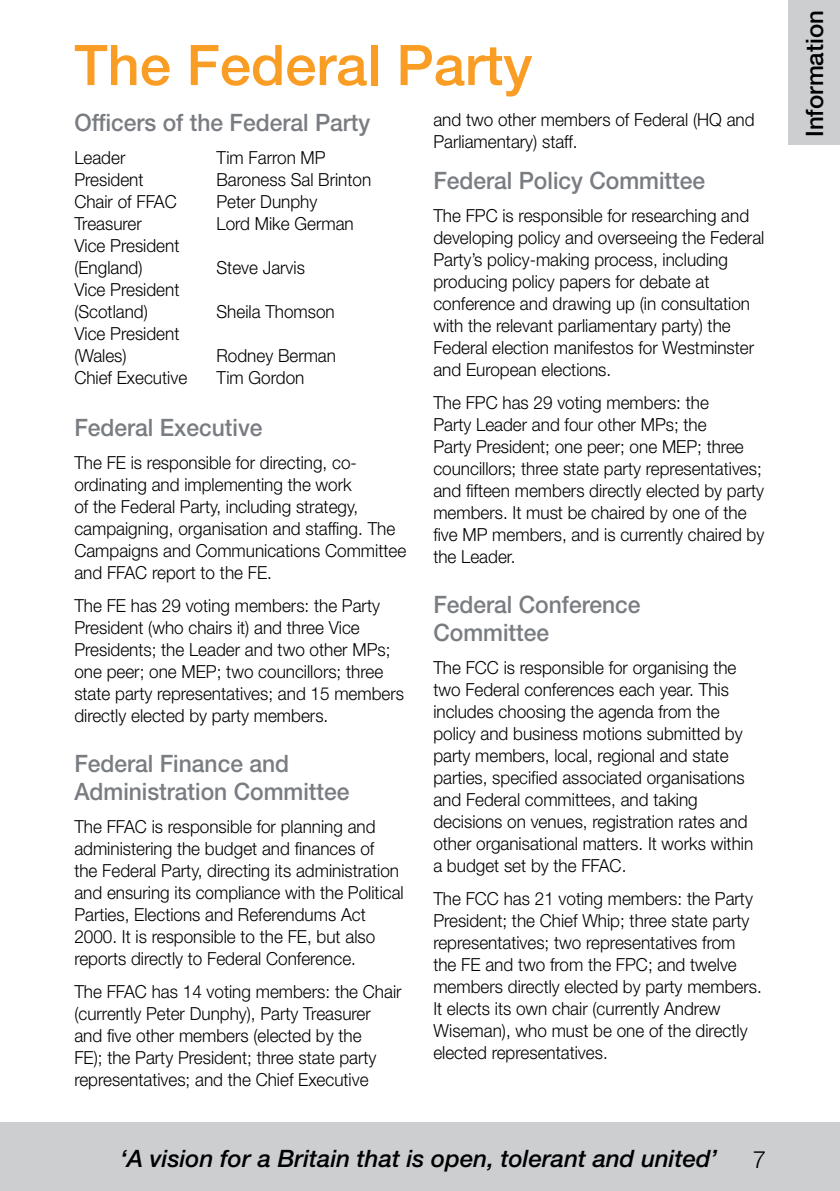
<style>
.page{position:relative;width:840px;height:1191px;background:#fff}
.page>*{position:absolute;margin:0;border:0;box-sizing:border-box;transform-origin:0 0}
.t1{font:500 56px "Helvetica Neue LT Std";color:#fa9d24}
.t2{font:500 24px/28px "Helvetica Neue LT Std";color:#797d82;scale:.95 1}
.t3{font:italic 500 24px "Helvetica Neue LT Std";color:#000}
.t4{font:500 24px "Helvetica Neue LT Std";color:#000}
.t5{font:300 24px "Helvetica Neue LT Std";color:#000}
.t6{font:300 18px/22px "Helvetica Neue LT Std";color:#000;scale:.95 1}
</style>
<div class="page">
<div style="left:788px;top:0;width:51px;height:144px;background:#ccced0"></div>
<div style="left:0;top:1123px;width:839px;height:68px;background:#ccced0"></div>
<h1 class="t1" style="left:74px;top:32px;width:459px">The Federal Party</h1>
<p class="t6" style="left:433px;top:108px;width:339px">and two other members of Federal (HQ and<br>Parliamentary) staff.</p>
<h2 class="t2" style="left:433px;top:166px;width:287px">Federal Policy Committee</h2>
<p class="t6" style="left:433px;top:204px;width:350px">The FPC is responsible for researching and developing policy and overseeing the Federal Party’s policy-making process, including producing policy papers for debate at conference and drawing up (in consultation with the relevant parliamentary party) the Federal election manifestos for Westminster and European elections.</p>
<p class="t6" style="left:433px;top:391px;width:350px">The FPC has 29 voting members: the<br>Party Leader and four other MPs; the<br>Party President; one peer; one MEP; three councillors; three state party representatives; and fifteen members directly elected by party members. It must be chaired by one of the five MP members, and is currently chaired by the Leader.</p>
<h2 class="t2" style="left:433px;top:590px;width:219px">Federal Conference<br>Committee</h2>
<p class="t6" style="left:433px;top:656px;width:338px">The FCC is responsible for organising the two Federal conferences each year. This includes choosing the agenda from the policy and business motions submitted by party members, local, regional and state parties, specified associated organisations and Federal committees, and taking decisions on venues, registration rates and other organisational matters. It works within a budget set by the FFAC.</p>
<p class="t6" style="left:433px;top:887px;width:347px">The FCC has 21 voting members: the Party President; the Chief Whip; three state party representatives; two representatives from the FE and two from the FPC; and twelve members directly elected by party members.<br>It elects its own chair (currently Andrew Wiseman), who must be one of the directly elected representatives.</p>
<h2 class="t2" style="left:74px;top:108px;width:313px">Officers of the Federal Party</h2>
<p class="t6" style="left:74px;top:146px;width:55px">Leader</p>
<p class="t6" style="left:216px;top:146px;width:116px">Tim Farron MP</p>
<p class="t6" style="left:74px;top:168px;width:74px">President</p>
<p class="t6" style="left:216px;top:168px;width:164px">Baroness Sal Brinton</p>
<p class="t6" style="left:74px;top:190px;width:109px">Chair of FFAC</p>
<p class="t6" style="left:216px;top:190px;width:108px">Peter Dunphy</p>
<p class="t6" style="left:74px;top:212px;width:73px">Treasurer</p>
<p class="t6" style="left:216px;top:212px;width:146px">Lord Mike German</p>
<p class="t6" style="left:74px;top:234px;width:112px">Vice President (England)</p>
<p class="t6" style="left:216px;top:256px;width:95px">Steve Jarvis</p>
<p class="t6" style="left:74px;top:278px;width:112px">Vice President (Scotland)</p>
<p class="t6" style="left:216px;top:300px;width:126px">Sheila Thomson</p>
<p class="t6" style="left:74px;top:322px;width:112px">Vice President (Wales)</p>
<p class="t6" style="left:216px;top:344px;width:127px">Rodney Berman</p>
<p class="t6" style="left:74px;top:366px;width:120px">Chief Executive</p>
<p class="t6" style="left:216px;top:366px;width:94px">Tim Gordon</p>
<h2 class="t2" style="left:74px;top:413px;width:199px">Federal Executive</h2>
<p class="t6" style="left:74px;top:451px;width:351px">The FE is responsible for directing, co&shy;ordinating and implementing the work<br>of the Federal Party, including strategy, campaigning, organisation and staffing. The Campaigns and Communications Committee and FFAC report to the FE.</p>
<p class="t6" style="left:74px;top:594px;width:348px">The FE has 29 voting members: the Party President (who chairs it) and three Vice Presidents; the Leader and two other MPs; one peer; one MEP; two councillors; three state party representatives; and 15 members directly elected by party members.</p>
<h2 class="t2" style="left:74px;top:749px;width:291px">Federal Finance and<br>Administration Committee</h2>
<p class="t6" style="left:74px;top:815px;width:348px">The FFAC is responsible for planning and administering the budget and finances of<br>the Federal Party, directing its administration and ensuring its compliance with the Political Parties, Elections and Referendums Act 2000. It is responsible to the FE, but also reports directly to Federal Conference.</p>
<p class="t6" style="left:74px;top:980px;width:346px">The FFAC has 14 voting members: the Chair (currently Peter Dunphy), Party Treasurer and five other members (elected by the<br>FE); the Party President; three state party representatives; and the Chief Executive</p>
<h2 class="t3" style="left:120px;top:1144px;width:598px">‘A vision for a Britain that is open, tolerant and united’</h2>
<h2 class="t5" style="left:752px;top:1144px;width:15px">7</h2>
<h2 class="t4" style="left:799px;top:137px;width:128px;rotate:-90deg">Information</h2>
</div>
